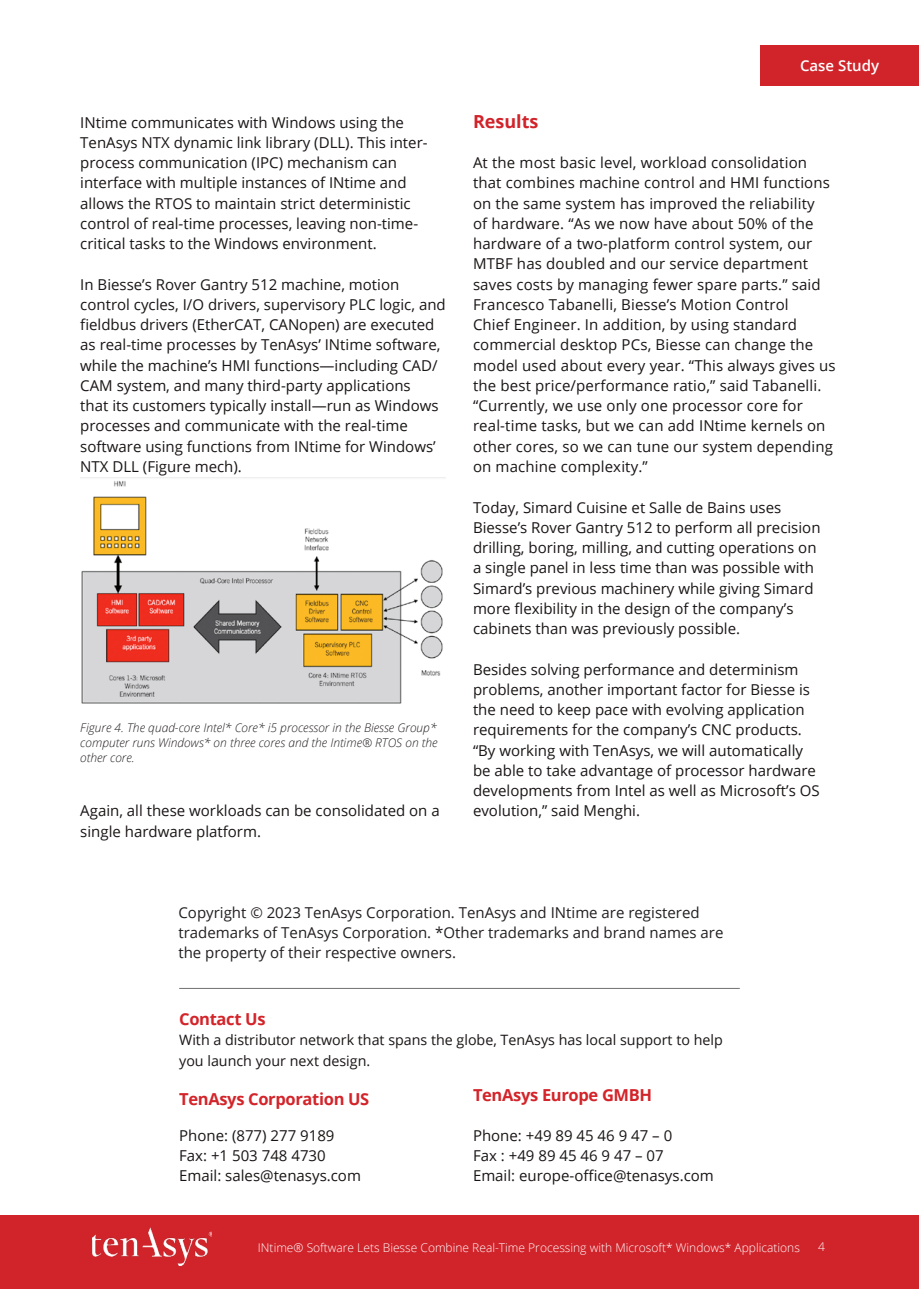
<style>
.page{position:relative;width:919px;height:1289px;background:#fff}
.page>*{position:absolute;margin:0;border:0;box-sizing:border-box;transform-origin:0 0}
.Subhead_Level_One{font:700 18px "Open Sans";color:#d1232a}
.t1{font:700 16.5px "Open Sans";letter-spacing:-.02em;color:#d3242a}
.Body_Copy{font:15px/20.2px "Open Sans";color:#1a1515}
.Body_Copy-2{font:15px/20.2px "Open Sans";color:#231f20}
.Body_Copy-3{font:600 15px "Open Sans";color:#fff}
.t2{font:14.25px/20.2px "Open Sans";color:#1a1515}
.t3{font:italic 300 12px/15px "Open Sans";color:#231f20;text-align:justify}
.t4{font:300 12px "Open Sans";color:#fff}
</style>
<div class="page">
<div style="left:0;top:1215px;width:918px;height:73px;background:#d1232a"></div>
<img style="left:92px;top:1227px;width:119px;height:38px">
<div style="left:760px;top:46px;width:158px;height:40px;background:#d1232a"></div>
<hr style="left:179px;top:988px;width:560px;height:1px;background:#707070">
<img style="left:81px;top:481px;width:362px;height:223px">
<p class="Body_Copy" style="left:80px;top:112px;width:349px">INtime communicates with Windows using the TenAsys NTX dynamic link library (DLL). This inter&shy;process communication (IPC) mechanism can interface with multiple instances of INtime and allows the RTOS to maintain strict deterministic control of real-time processes, leaving non-time&shy;critical tasks to the Windows environment.</p>
<p class="Body_Copy" style="left:80px;top:274px;width:367px">In Biesse’s Rover Gantry 512 machine, motion control cycles, I/O drivers, supervisory PLC logic, and fieldbus drivers (EtherCAT, CANopen) are executed as real-time processes by TenAsys’ INtime software, while the machine’s HMI functions—including CAD/ CAM system, and many third-party applications<br>that its customers typically install—run as Windows processes and communicate with the real-time software using functions from INtime for Windows’ NTX DLL (Figure mech).</p>
<p class="t3" style="left:80px;top:720px;width:359px">Figure 4. The quad-core Intel* Core* i5 processor in the Biesse Group* computer runs Windows* on three cores and the Intime® RTOS on the other core.</p>
<p class="Body_Copy" style="left:80px;top:800px;width:361px">Again, all these workloads can be consolidated on a single hardware platform.</p>
<p class="Body_Copy-3" style="left:800px;top:55px;width:81px">Case Study</p>
<p class="Subhead_Level_One" style="left:473px;top:108px;width:67px">Results</p>
<p class="Body_Copy" style="left:473px;top:152px;width:364px">At the most basic level, workload consolidation that combines machine control and HMI functions on the same system has improved the reliability<br>of hardware. “As we now have about 50% of the hardware of a two-platform control system, our MTBF has doubled and our service department saves costs by managing fewer spare parts.” said Francesco Tabanelli, Biesse’s Motion Control<br>Chief Engineer. In addition, by using standard commercial desktop PCs, Biesse can change the model used about every year. “This always gives us the best price/performance ratio,” said Tabanelli. “Currently, we use only one processor core for real-time tasks, but we can add INtime kernels on other cores, so we can tune our system depending on machine complexity.”</p>
<p class="Body_Copy" style="left:473px;top:496px;width:349px">Today, Simard Cuisine et Salle de Bains uses Biesse’s Rover Gantry 512 to perform all precision drilling, boring, milling, and cutting operations on a single panel in less time than was possible with Simard’s previous machinery while giving Simard more flexibility in the design of the company’s cabinets than was previously possible.</p>
<p class="Body_Copy" style="left:473px;top:658px;width:348px">Besides solving performance and determinism problems, another important factor for Biesse is the need to keep pace with evolving application requirements for the company’s CNC products. “By working with TenAsys, we will automatically be able to take advantage of processor hardware developments from Intel as well as Microsoft’s OS evolution,” said Menghi.</p>
<p class="Body_Copy-2" style="left:178px;top:901px;width:546px">Copyright © 2023 TenAsys Corporation. TenAsys and INtime are registered trademarks of TenAsys Corporation. *Other trademarks and brand names are the property of their respective owners.</p>
<p class="t1" style="left:179px;top:1007px;width:88px">Contact Us</p>
<p class="t2" style="left:179px;top:1029px;width:545px">With a distributor network that spans the globe, TenAsys has local support to help you launch your next design.</p>
<p class="t1" style="left:179px;top:1086px;width:192px">TenAsys Corporation US</p>
<p class="Body_Copy" style="left:179px;top:1124px;width:157px">Phone: (877) 277 9189</p>
<p class="Body_Copy" style="left:179px;top:1144px;width:148px">Fax: +1 503 748 4730</p>
<p class="Body_Copy" style="left:179px;top:1165px;width:183px">Email: sales@tenasys.com</p>
<p class="t1" style="left:473px;top:1083px;width:181px">TenAsys Europe GMBH</p>
<p class="Body_Copy" style="left:473px;top:1124px;width:201px">Phone: +49 89 45 46 9 47 – 0</p>
<p class="Body_Copy" style="left:473px;top:1144px;width:192px">Fax : +49 89 45 46 9 47 – 07</p>
<p class="Body_Copy" style="left:473px;top:1165px;width:242px">Email: europe-office@tenasys.com</p>
<p class="t4" style="left:258px;top:1239px;width:543px">INtime® Software Lets Biesse Combine Real-Time Processing with Microsoft* Windows* Applications</p>
<p class="t4" style="left:818px;top:1238px;width:8px">4</p>
</div>
